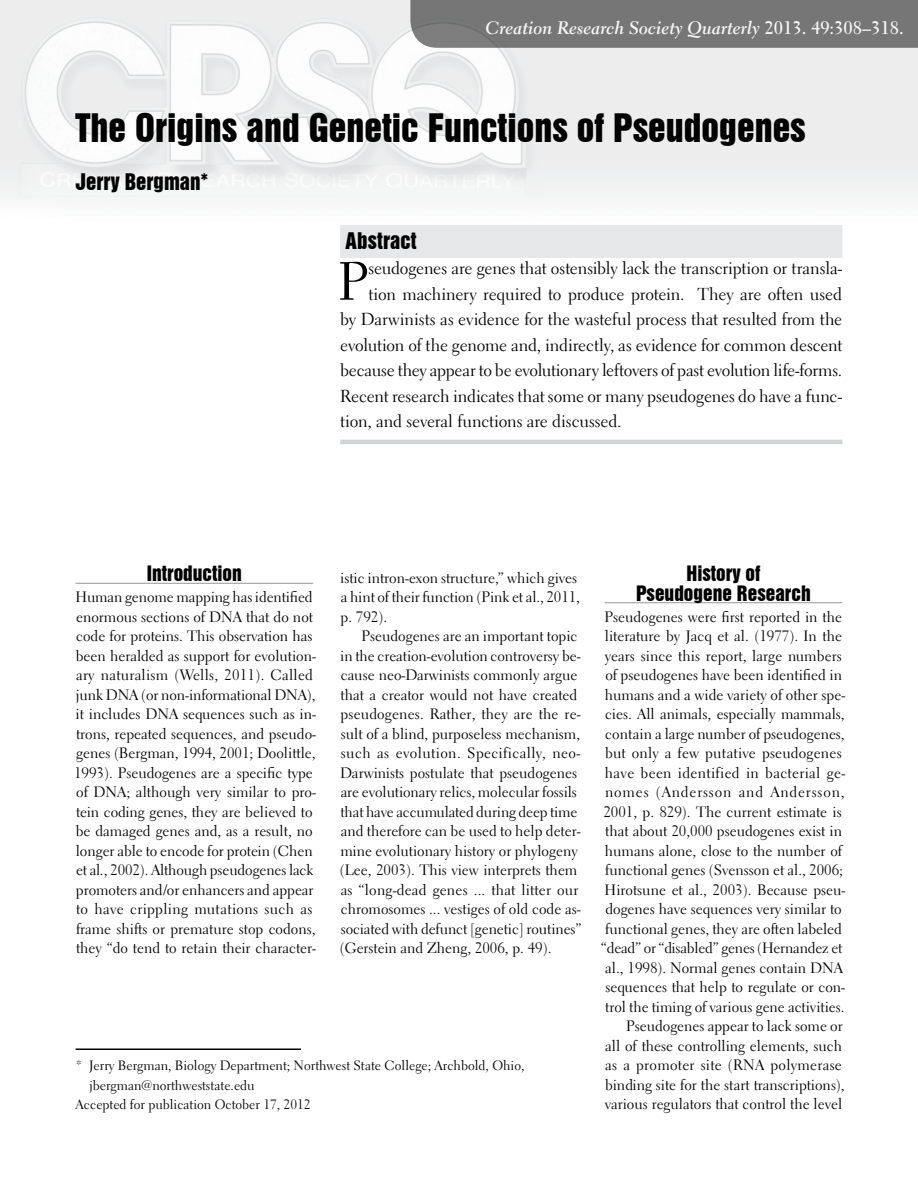
<style>
.page{position:relative;width:918px;height:1188px;background:#fff}
.page>*{position:absolute;margin:0;border:0;box-sizing:border-box;transform-origin:0 0}
.t1{font:53.55px "Electra LH";color:#000}
.t2{font:36px "Swiss 921 BT Regular A";color:#000}
.t3{font:21px "Swiss 921 BT Regular A";color:#000}
.t4{font:19.5px/19.5px "Swiss 921 BT Regular A";color:#000;text-align:center}
.t5{font:18px "Electra LH Bold Cursive";color:#fff}
.t6{font:17.25px "Electra LH";letter-spacing:-.01em;color:#000}
.t7{font:15px/19.5px "Electra LH";color:#000}
.t8{font:13.5px "Electra LH";color:#000}
.s1{font-family:"Electra LH";font-weight:700}
.s2{font-family:"Electra LH Cursive"}
</style>
<div class="page">
<img style="left:0;top:0;width:918px;height:199px">
<hr style="left:76px;top:583px;width:237px;height:1px;background:#939598">
<div style="left:340px;top:225px;width:502px;height:33px;background:#e6e7e8"></div>
<hr style="left:340px;top:440px;width:502px;height:4px;background:#d1d3d4">
<hr style="left:605px;top:603px;width:237px;height:1px;background:#939598">
<hr style="left:76px;top:1048px;width:225px;height:2px;background:#000">
<div style="left:410px;top:0;width:508px;height:48px;background:#767677"></div>
<p class="t5" style="left:486px;top:17px;width:420px">Creation Research Society Quarterly <span class="s1">2013. 49:308–318.</span></p>
<h2 class="t2" style="left:76px;top:104px;width:732px">The Origins and Genetic Functions of Pseudogenes</h2>
<h3 class="t3" style="left:76px;top:168px;width:134px">Jerry Bergman*</h3>
<h3 class="t3" style="left:346px;top:227px;width:73px">Abstract</h3>
<h1 class="t1" style="left:338px;top:248px;width:32px">P</h1>
<p class="t6" style="left:368px;top:258px;width:475px">seudogenes are genes that ostensibly lack the transcription or transla-</p>
<p class="t6" style="left:368px;top:283px;width:475px">tion machinery required to produce protein. They are often used</p>
<p class="t6" style="left:340px;top:309px;width:504px">by Darwinists as evidence for the wasteful process that resulted from the</p>
<p class="t6" style="left:340px;top:334px;width:504px">evolution of the genome and, indirectly, as evidence for common descent</p>
<p class="t6" style="left:340px;top:360px;width:504px">because they appear to be evolutionary leftovers of past evolution life-forms.</p>
<p class="t6" style="left:340px;top:385px;width:504px">Recent research indicates that some or many pseudogenes do have a func-</p>
<p class="t6" style="left:340px;top:411px;width:283px">tion, and several functions are discussed.</p>
<h3 class="t4" style="left:147px;top:564px;width:97px">Introduction</h3>
<p class="t7" style="left:74px;top:587px;width:243px">Human genome mapping has identified enormous sections of DNA that do not code for proteins. This observation has been heralded as support for evolution&shy;ary naturalism (Wells, 2011). Called junk DNA (or non-informational DNA), it includes DNA sequences such as in&shy;trons, repeated sequences, and pseudo&shy;genes (Bergman, 1994, 2001; Doolittle, 1993). Pseudogenes are a specific type of DNA; although very similar to pro&shy;tein coding genes, they are believed to be damaged genes and, as a result, no longer able to encode for protein (Chen et al<span class="s2">.</span>, 2002). Although pseudogenes lack promoters and/or enhancers and appear to have crippling mutations such as frame shifts or premature stop codons, they “do tend to retain their character-</p>
<p class="t7" style="left:340px;top:568px;width:241px">istic intron-exon structure,” which gives a hint of their function (Pink et al., 2011, p. 792).</p>
<p class="t7" style="left:340px;top:626px;width:243px;text-indent:22px">Pseudogenes are an important topic in the creation-evolution controversy be&shy;cause neo-Darwinists commonly argue that a creator would not have created pseudogenes. Rather, they are the re&shy;sult of a blind, purposeless mechanism, such as evolution. Specifically, neo-Darwinists postulate that pseudogenes are evolutionary relics, molecular fossils that have accumulated during deep time and therefore can be used to help deter&shy;mine evolutionary history or phylogeny (Lee, 2003). This view interprets them as “long-dead genes ... that litter our chromosomes ... vestiges of old code as&shy;sociated with defunct [genetic] routines” (Gerstein and Zheng, 2006, p. 49).</p>
<p class="t8" style="left:76px;top:1057px;width:450px">* Jerry Bergman, Biology Department; Northwest State College; Archbold, Ohio,</p>
<p class="t8" style="left:89px;top:1077px;width:167px">jbergman@northweststate.edu</p>
<p class="t8" style="left:76px;top:1096px;width:237px">Accepted for publication October 17, 2012</p>
<h3 class="t4" style="left:636px;top:564px;width:176px">History of<br>Pseudogene Research</h3>
<p class="t7" style="left:601px;top:607px;width:246px;text-align:right">Pseudogenes were first reported in the literature by Jacq et al. (1977). In the years since this report, large numbers of pseudogenes have been identified in humans and a wide variety of other spe&shy;cies. All animals, especially mammals, contain a large number of pseudogenes, but only a few putative pseudogenes have been identified in bacterial ge&shy;nomes (Andersson and Andersson, 2001, p. 829). The current estimate is that about 20,000 pseudogenes exist in humans alone, close to the number of functional genes (Svensson et al., 2006; Hirotsune et al., 2003). Because pseu&shy;dogenes have sequences very similar to functional genes, they are often labeled “dead” or “disabled” genes (Hernandez et al., 1998). Normal genes contain DNA sequences that help to regulate or con&shy;trol the timing of various gene activities.<br>Pseudogenes appear to lack some or<br>all of these controlling elements, such as a promoter site (RNA polymerase binding site for the start transcriptions), various regulators that control the level</p>
</div>
